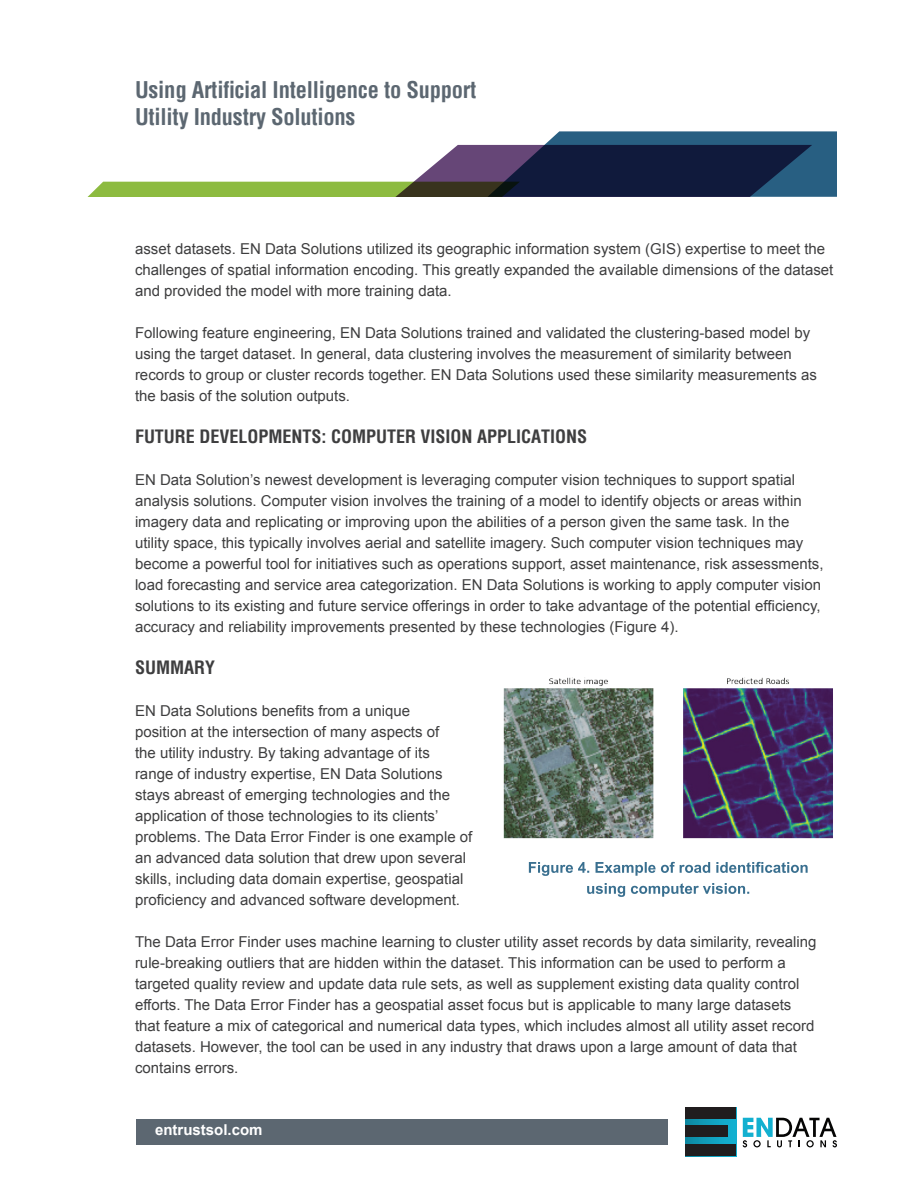
<style>
.page{position:relative;width:918px;height:1188px;background:#fff}
.page>*{position:absolute;margin:0;border:0;box-sizing:border-box;transform-origin:0 0}
.t1{font:700 condensed 22.5px/27px "Helvetica";letter-spacing:-.01em;color:#5c6771}
.t2{font:700 condensed 18px "Helvetica";color:#3e3e3f}
.t3{font:15px/21px "Arial";color:#3e3e3f}
.t4{font:700 15px "Arial";color:#fff}
</style>
<div class="page">
<svg style="left:87px;top:131px;width:750px;height:66px"></svg>
<svg style="left:587px;top:883px;width:162px;height:14px"></svg>
<svg style="left:529px;top:862px;width:279px;height:14px"></svg>
<img style="left:503px;top:677px;width:330px;height:162px">
<div style="left:136px;top:1119px;width:532px;height:25px;background:#5c6771"></div>
<div style="left:685px;top:1107px;width:51px;height:49px;background:linear-gradient(to right,#0e89a2,#14b4d5)"></div>
<div style="left:685px;top:1107px;width:51px;height:12px;background:#201d1e"></div>
<div style="left:685px;top:1125px;width:43px;height:12px;background:#201d1e"></div>
<div style="left:685px;top:1144px;width:51px;height:12px;background:#201d1e"></div>
<svg style="left:743px;top:1118px;width:94px;height:29px"></svg>
<h1 class="t1" style="left:135px;top:76px;width:343px">Using Artificial Intelligence to Support<br>Utility Industry Solutions</h1>
<p class="t3" style="left:135px;top:238px;width:700px">asset datasets. EN Data Solutions utilized its geographic information system (GIS) expertise to meet the challenges of spatial information encoding. This greatly expanded the available dimensions of the dataset and provided the model with more training data.</p>
<p class="t3" style="left:135px;top:322px;width:683px">Following feature engineering, EN Data Solutions trained and validated the clustering‑based model by using the target dataset. In general, data clustering involves the measurement of similarity between records to group or cluster records together. EN Data Solutions used these similarity measurements as the basis of the solution outputs.</p>
<p class="t2" style="left:135px;top:424px;width:454px">FUTURE DEVELOPMENTS: COMPUTER VISION APPLICATIONS</p>
<p class="t3" style="left:135px;top:469px;width:690px">EN Data Solution’s newest development is leveraging computer vision techniques to support spatial analysis solutions. Computer vision involves the training of a model to identify objects or areas within imagery data and replicating or improving upon the abilities of a person given the same task. In the utility space, this typically involves aerial and satellite imagery. Such computer vision techniques may become a powerful tool for initiatives such as operations support, asset maintenance, risk assessments, load forecasting and service area categorization. EN Data Solutions is working to apply computer vision solutions to its existing and future service offerings in order to take advantage of the potential efficiency, accuracy and reliability improvements presented by these technologies (Figure 4).</p>
<p class="t2" style="left:135px;top:655px;width:82px">SUMMARY</p>
<p class="t3" style="left:135px;top:700px;width:339px">EN Data Solutions benefits from a unique<br>position at the intersection of many aspects of<br>the utility industry. By taking advantage of its<br>range of industry expertise, EN Data Solutions stays abreast of emerging technologies and the application of those technologies to its clients’ problems. The Data Error Finder is one example of an advanced data solution that drew upon several skills, including data domain expertise, geospatial proficiency and advanced software development.</p>
<p class="t3" style="left:135px;top:931px;width:683px">The Data Error Finder uses machine learning to cluster utility asset records by data similarity, revealing rule-breaking outliers that are hidden within the dataset. This information can be used to perform a targeted quality review and update data rule sets, as well as supplement existing data quality control efforts. The Data Error Finder has a geospatial asset focus but is applicable to many large datasets that feature a mix of categorical and numerical data types, which includes almost all utility asset record datasets. However, the tool can be used in any industry that draws upon a large amount of data that contains errors.</p>
<p class="t4" style="left:155px;top:1120px;width:109px">entrustsol.com</p>
</div>
